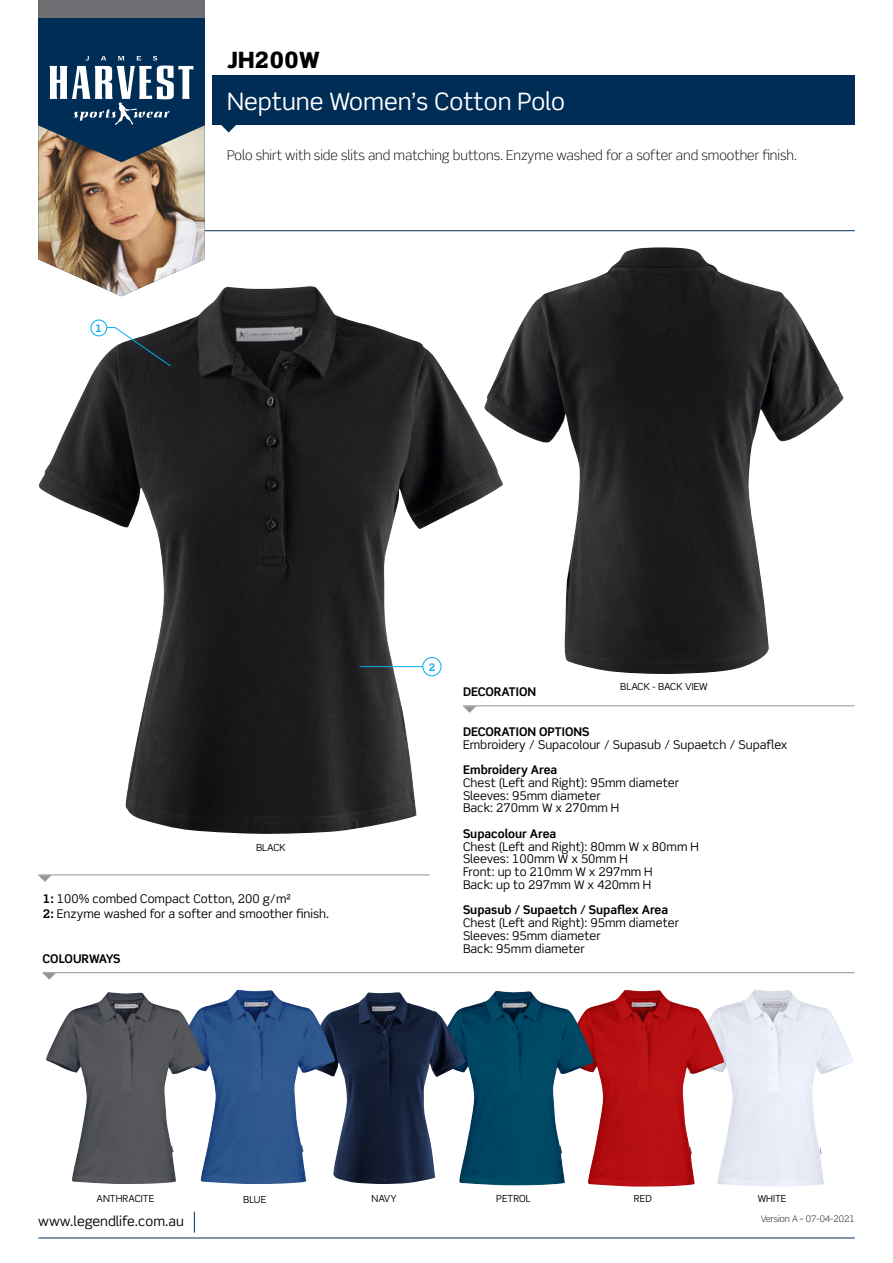
<style>
.page{position:relative;width:893px;height:1263px;background:#fff}
.page>*{position:absolute;margin:0;border:0;box-sizing:border-box;transform-origin:0 0}
.t1{font:24px "Scene Std";color:#fff}
.t2{font:900 22.5px "Scene Std";color:#000}
.t3{font:300 13.5px "Scene Std";color:#000}
.t4{font:13.5px "Scene Std";color:#000}
.t5{font:12px/12.8px "Scene Std";color:#000}
.t6{font:700 12px "Scene Std";color:#000}
.t7{font:700 12px "Scene Std";letter-spacing:-.02em;color:#000}
.t8{font:700 10.35px "Scene Std";color:#00aeef}
.t9{font:9.75px "Scene Std";color:#000}
.t10{font:300 9px "Scene Std";color:#000}
.s1{font-weight:700}
</style>
<div class="page">
<img style="left:724px;top:990px;width:130px;height:197px">
<img style="left:594px;top:990px;width:130px;height:197px">
<img style="left:465px;top:991px;width:129px;height:194px">
<img style="left:335px;top:992px;width:130px;height:192px">
<img style="left:205px;top:990px;width:130px;height:194px">
<img style="left:503px;top:247px;width:341px;height:427px">
<img style="left:38px;top:286px;width:465px;height:548px">
<hr style="left:38px;top:230px;width:817px;height:1px;background:#002d56">
<div style="left:213px;top:75px;width:642px;height:50px;background:#002d56"></div>
<div style="left:38px;top:0;width:167px;height:125px;background:#002d56"></div>
<hr style="left:38px;top:1237px;width:817px;height:1px;background:#002d56">
<svg style="left:194px;top:1212px;width:1px;height:21px"></svg>
<svg style="left:221px;top:125px;width:15px;height:7px"></svg>
<img style="left:38px;top:56px;width:167px;height:240px">
<div style="left:38px;top:0;width:167px;height:17px;background:#6d6e71"></div>
<div style="left:91px;top:320px;width:16px;height:16px;border:1px solid #00aeef;border-radius:50%"></div>
<svg style="left:106px;top:327px;width:66px;height:40px"></svg>
<hr style="left:360px;top:666px;width:63px;height:1px;background:#00aeef">
<div style="left:422px;top:657px;width:19px;height:19px;border:1px solid #00aeef;border-radius:50%"></div>
<hr style="left:43px;top:972px;width:812px;height:1px;background:#939598">
<svg style="left:43px;top:973px;width:13px;height:7px"></svg>
<img style="left:46px;top:992px;width:159px;height:192px">
<svg style="left:38px;top:875px;width:13px;height:7px"></svg>
<hr style="left:38px;top:874px;width:391px;height:1px;background:#939598">
<hr style="left:463px;top:705px;width:392px;height:1px;background:#939598">
<svg style="left:463px;top:706px;width:13px;height:7px"></svg>
<h2 class="t2" style="left:227px;top:45px;width:94px">JH200W</h2>
<h1 class="t1" style="left:227px;top:86px;width:340px">Neptune Women’s Cotton Polo</h1>
<p class="t8" style="left:96px;top:321px;width:8px">1</p>
<p class="t3" style="left:227px;top:147px;width:571px">Polo shirt with side slits and matching buttons. Enzyme washed for a softer and smoother finish.</p>
<p class="t8" style="left:429px;top:660px;width:8px">2</p>
<p class="t9" style="left:256px;top:842px;width:31px">BLACK</p>
<p class="t5" style="left:43px;top:891px;width:288px;line-height:15px"><span class="s1">1:</span> 100% combed Compact Cotton, 200 g/m²<br><span class="s1">2:</span> Enzyme washed for a softer and smoother finish.</p>
<p class="t7" style="left:43px;top:951px;width:79px">COLOURWAYS</p>
<p class="t9" style="left:620px;top:680px;width:89px">BLACK - BACK VIEW</p>
<p class="t6" style="left:463px;top:684px;width:75px">DECORATION</p>
<p class="t6" style="left:463px;top:724px;width:128px">DECORATION OPTIONS</p>
<p class="t5" style="left:463px;top:738px;width:326px">Embroidery / Supacolour / Supasub / Supaetch / Supaflex</p>
<p class="t6" style="left:463px;top:762px;width:96px">Embroidery Area</p>
<p class="t5" style="left:463px;top:776px;width:218px">Chest (Left and Right): 95mm diameter<br>Sleeves: 95mm diameter<br>Back: 270mm W x 270mm H</p>
<p class="t6" style="left:463px;top:826px;width:95px">Supacolour Area</p>
<p class="t5" style="left:463px;top:840px;width:237px">Chest (Left and Right): 80mm W x 80mm H<br>Sleeves: 100mm W x 50mm H<br>Front: up to 210mm W x 297mm H<br>Back: up to 297mm W x 420mm H</p>
<p class="t6" style="left:463px;top:902px;width:207px">Supasub / Supaetch / Supaflex Area</p>
<p class="t5" style="left:463px;top:916px;width:218px">Chest (Left and Right): 95mm diameter<br>Sleeves: 95mm diameter<br>Back: 95mm diameter</p>
<p class="t9" style="left:97px;top:1192px;width:59px">ANTHRACITE</p>
<p class="t9" style="left:243px;top:1193px;width:24px">BLUE</p>
<p class="t9" style="left:371px;top:1192px;width:27px">NAVY</p>
<p class="t9" style="left:496px;top:1192px;width:36px">PETROL</p>
<p class="t9" style="left:634px;top:1192px;width:19px">RED</p>
<p class="t9" style="left:758px;top:1192px;width:30px">WHITE</p>
<p class="t4" style="left:38px;top:1213px;width:147px">www.legendlife.com.au</p>
<p class="t10" style="left:761px;top:1213px;width:96px">Version A – 07-04-2021</p>
</div>
